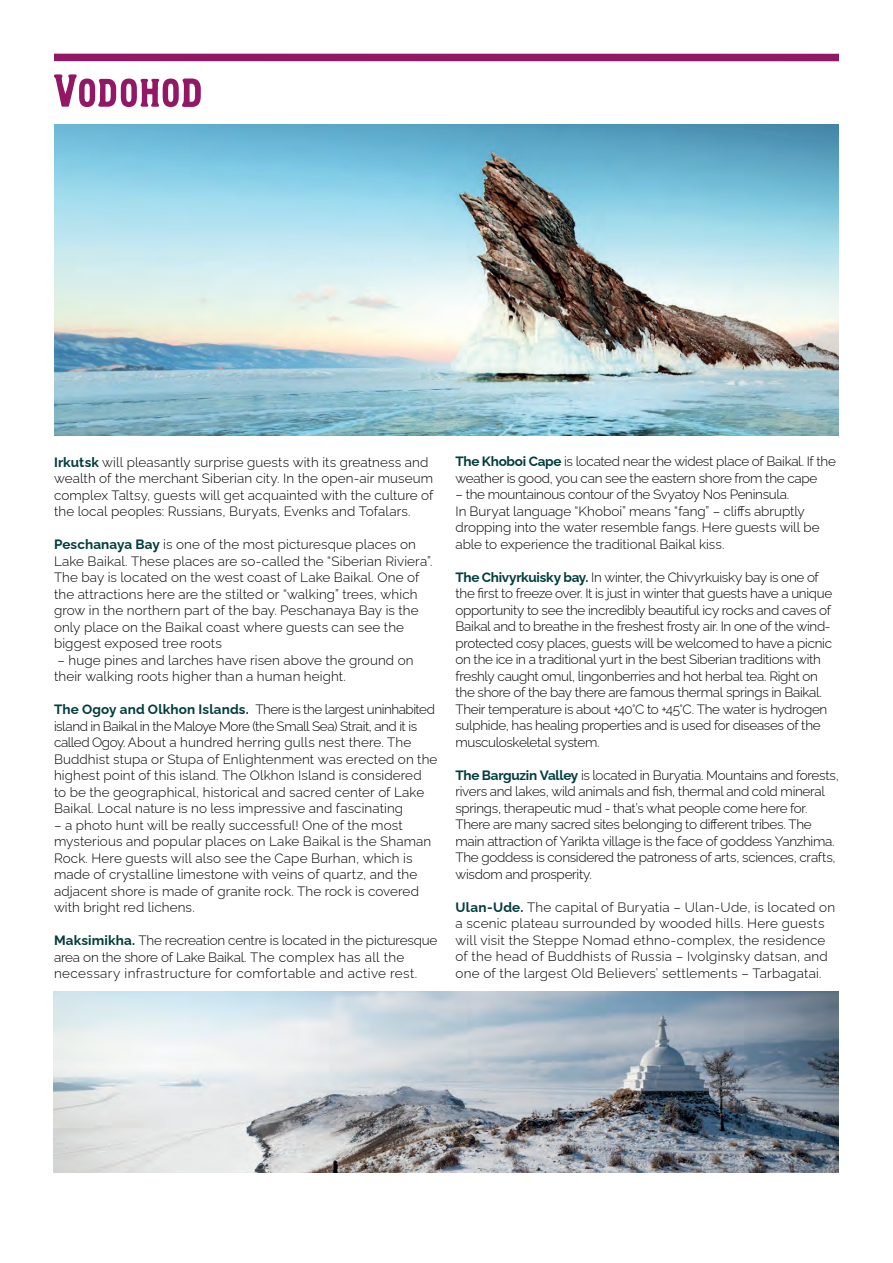
<style>
.page{position:relative;width:893px;height:1263px;background:#fff}
.page>*{position:absolute;margin:0;border:0;box-sizing:border-box;transform-origin:0 0}
.t1{font:300 13.5px/16.5px "Raleway";color:#000001}
.t2{font:300 13.5px/16.5px "Raleway";letter-spacing:-.02em;color:#000001}
.t3{font:300 13.5px/16.5px "Raleway";letter-spacing:.02em;color:#000001}
.s1{font-weight:700;color:#033d3d}
</style>
<div class="page">
<svg style="left:54px;top:53px;width:785px;height:9px;background:#a43d7e"></svg>
<svg style="left:54px;top:74px;width:147px;height:33px"></svg>
<img style="left:53px;top:991px;width:786px;height:182px">
<img style="left:54px;top:125px;width:785px;height:310px">
<p class="t1" style="left:54px;top:452px;width:381px"><span class="s1">Irkutsk</span> will pleasantly surprise guests with its greatness and wealth of the merchant Siberian city. In the open-air museum complex Taltsy, guests will get acquainted with the culture of the local peoples: Russians, Buryats, Evenks and Tofalars.</p>
<p class="t1" style="left:54px;top:534px;width:380px"><span class="s1">Peschanaya Bay</span> is one of the most picturesque places on Lake Baikal. These places are so-called the “Siberian Riviera”.<br>The bay is located on the west coast of Lake Baikal. One of the attractions here are the stilted or “walking” trees, which grow in the northern part of the bay. Peschanaya Bay is the only place on the Baikal coast where guests can see the biggest exposed tree roots</p>
<p class="t1" style="left:54px;top:650px;width:361px">– huge pines and larches have risen above the ground on their walking roots higher than a human height.</p>
<p class="t1" style="left:54px;top:699px;width:385px"><span class="s1">The Ogoy and Olkhon Islands.</span> There is the largest uninhabited island in Baikal in the Maloye More (the Small Sea) Strait, and it is called Ogoy. About a hundred herring gulls nest there. The Buddhist stupa or Stupa of Enlightenment was erected on the highest point of this island. The Olkhon Island is considered<br>to be the geographical, historical and sacred center of Lake Baikal. Local nature is no less impressive and fascinating</p>
<p class="t1" style="left:54px;top:815px;width:379px">– a photo hunt will be really successful! One of the most mysterious and popular places on Lake Baikal is the Shaman Rock. Here guests will also see the Cape Burhan, which is made of crystalline limestone with veins of quartz, and the adjacent shore is made of granite rock. The rock is covered with bright red lichens.</p>
<p class="t1" style="left:54px;top:930px;width:385px"><span class="s1">Maksimikha.</span> The recreation centre is located in the picturesque area on the shore of Lake Baikal. The complex has all the necessary infrastructure for comfortable and active rest.</p>
<p class="t2" style="left:455px;top:452px;width:382px"><span class="s1">The Khoboi Cape</span> is located near the widest place of Baikal. If the weather is good, you can see the eastern shore from the cape</p>
<p class="t1" style="left:455px;top:485px;width:366px">– the mountainous contour of the Svyatoy Nos Peninsula.<br>In Buryat language “Khoboi” means “fang” – cliffs abruptly dropping into the water resemble fangs. Here guests will be able to experience the traditional Baikal kiss.</p>
<p class="t2" style="left:455px;top:567px;width:378px"><span class="s1">The Chivyrkuisky bay.</span> In winter, the Chivyrkuisky bay is one of the first to freeze over. It is just in winter that guests have a unique opportunity to see the incredibly beautiful icy rocks and caves of Baikal and to breathe in the freshest frosty air. In one of the wind&shy;protected cosy places, guests will be welcomed to have a picnic on the ice in a traditional yurt in the best Siberian traditions with freshly caught omul, lingonberries and hot herbal tea. Right on the shore of the bay there are famous thermal springs in Baikal.<br>Their temperature is about +40°C to +45°C. The water is hydrogen sulphide, has healing properties and is used for diseases of the musculoskeletal system.</p>
<p class="t2" style="left:455px;top:765px;width:385px"><span class="s1">The Barguzin Valley</span> is located in Buryatia. Mountains and forests, rivers and lakes, wild animals and fish, thermal and cold mineral springs, therapeutic mud - that’s what people come here for.<br>There are many sacred sites belonging to different tribes. The main attraction of Yarikta village is the face of goddess Yanzhima.<br>The goddess is considered the patroness of arts, sciences, crafts, wisdom and prosperity.</p>
<p class="t3" style="left:455px;top:897px;width:381px"><span class="s1">Ulan-Ude.</span> The capital of Buryatia – Ulan-Ude, is located on a scenic plateau surrounded by wooded hills. Here guests will visit the Steppe Nomad ethno-complex, the residence of the head of Buddhists of Russia – Ivolginsky datsan, and one of the largest Old Believers’ settlements – Tarbagatai.</p>
</div>
